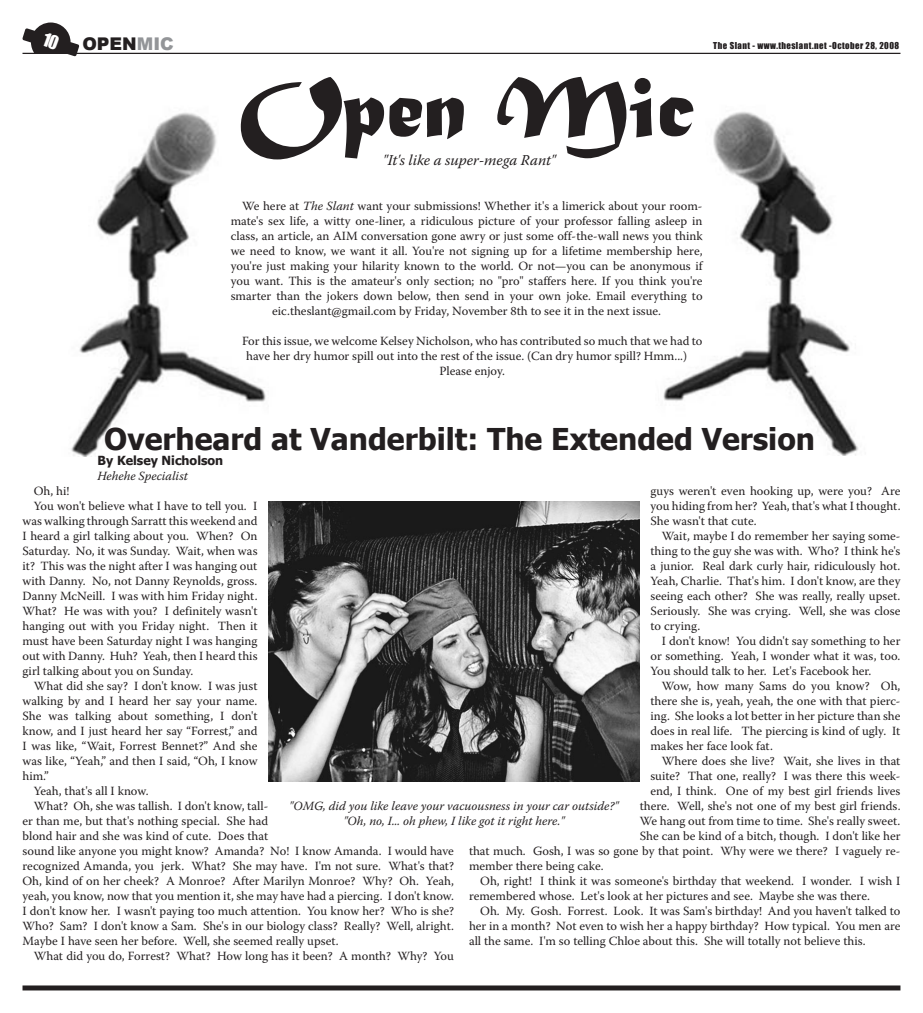
<style>
.page{position:relative;width:923px;height:1013px;background:#fff}
.page>*{position:absolute;margin:0;border:0;box-sizing:border-box;transform-origin:0 0}
.t1{font:90px "Matura MT Script Capitals";color:#231f20}
.t2{font:700 30px "Tahoma";color:#231f20}
.t3{font:900 17.5px "Arial";color:#231f20}
.t4{font:italic 15px "Warnock Pro";color:#231f20}
.t5{font:12.5px/15px "Warnock Pro";color:#231f20;text-align:justify}
.t6{font:italic 12.5px/15px "Warnock Pro";color:#231f20;text-align:center}
.t7{font:700 12.5px "Tahoma";color:#231f20}
.t8{font:8.75px "Impact";letter-spacing:.05em;color:#231f20}
.s1{color:#939598}
.s2{font-style:italic}
</style>
<div class="page">
<hr style="left:22px;top:53px;width:878px;height:1px;background:#231f20">
<div style="left:22px;top:985px;width:878px;height:5px;background:#231f20"></div>
<img style="left:71px;top:112px;width:195px;height:344px">
<img style="left:663px;top:111px;width:196px;height:345px">
<img style="left:269px;top:501px;width:370px;height:280px">
<svg style="left:22px;top:23px;width:58px;height:34px"></svg>
<h3 class="t3" style="left:82px;top:34px;width:93px">OPEN<span class="s1">MIC</span></h3>
<p class="t8" style="left:713px;top:40px;width:187px">The Slant - www.theslant.net -October 28, 2008</p>
<h1 class="t1" style="left:239px;top:53px;width:458px">Open Mic</h1>
<p class="t4" style="left:382px;top:151px;width:175px">"It's like a super-mega Rant"</p>
<p class="t5" style="left:242px;top:198px;width:462px">We here at <span class="s2">The Slant</span> want your submissions! Whether it's a limerick about your room-</p>
<p class="t5" style="left:231px;top:213px;width:473px">mate's sex life, a witty one-liner, a ridiculous picture of your professor falling asleep in</p>
<p class="t5" style="left:231px;top:228px;width:473px">class, an article, an AIM conversation gone awry or just some off-the-wall news you think</p>
<p class="t5" style="left:231px;top:243px;width:473px">we need to know, we want it all. You're not signing up for a lifetime membership here,</p>
<p class="t5" style="left:231px;top:258px;width:473px">you're just making your hilarity known to the world. Or not—you can be anonymous if</p>
<p class="t5" style="left:231px;top:273px;width:473px">you want. This is the amateur's only section; no "pro" staffers here. If you think you're</p>
<p class="t5" style="left:231px;top:288px;width:473px">smarter than the jokers down below, then send in your own joke. Email everything to</p>
<p class="t5" style="left:272px;top:303px;width:390px">eic.theslant@gmail.com by Friday, November 8th to see it in the next issue.</p>
<p class="t5" style="left:242px;top:333px;width:462px">For this issue, we welcome Kelsey Nicholson, who has contributed so much that we had to</p>
<p class="t5" style="left:246px;top:348px;width:442px">have her dry humor spill out into the rest of the issue. (Can dry humor spill? Hmm...)</p>
<p class="t5" style="left:439px;top:363px;width:67px">Please enjoy.</p>
<h2 class="t2" style="left:104px;top:420px;width:712px">Overheard at Vanderbilt: The Extended Version</h2>
<p class="t7" style="left:98px;top:452px;width:127px">By Kelsey Nicholson</p>
<p class="t6" style="left:98px;top:468px;width:92px">Hehehe Specialist</p>
<p class="t5" style="left:34px;top:483px;width:37px">Oh, hi!</p>
<p class="t5" style="left:34px;top:498px;width:225px">You won't believe what I have to tell you. I</p>
<p class="t5" style="left:22px;top:513px;width:236px">was walking through Sarratt this weekend and</p>
<p class="t5" style="left:22px;top:528px;width:236px">I heard a girl talking about you. When? On</p>
<p class="t5" style="left:22px;top:543px;width:236px">Saturday. No, it was Sunday. Wait, when was</p>
<p class="t5" style="left:22px;top:558px;width:236px">it? This was the night after I was hanging out</p>
<p class="t5" style="left:22px;top:573px;width:236px">with Danny. No, not Danny Reynolds, gross.</p>
<p class="t5" style="left:22px;top:588px;width:236px">Danny McNeill. I was with him Friday night.</p>
<p class="t5" style="left:22px;top:603px;width:236px">What? He was with you? I definitely wasn't</p>
<p class="t5" style="left:22px;top:618px;width:236px">hanging out with you Friday night. Then it</p>
<p class="t5" style="left:22px;top:633px;width:236px">must have been Saturday night I was hanging</p>
<p class="t5" style="left:22px;top:648px;width:236px">out with Danny. Huh? Yeah, then I heard this</p>
<p class="t5" style="left:22px;top:663px;width:172px">girl talking about you on Sunday.</p>
<p class="t5" style="left:34px;top:678px;width:225px">What did she say? I don't know. I was just</p>
<p class="t5" style="left:22px;top:693px;width:236px">walking by and I heard her say your name.</p>
<p class="t5" style="left:22px;top:708px;width:236px">She was talking about something, I don't</p>
<p class="t5" style="left:22px;top:723px;width:236px">know, and I just heard her say “Forrest,” and</p>
<p class="t5" style="left:22px;top:738px;width:236px">I was like, “Wait, Forrest Bennet?” And she</p>
<p class="t5" style="left:22px;top:753px;width:236px">was like, “Yeah,” and then I said, “Oh, I know</p>
<p class="t5" style="left:22px;top:768px;width:28px">him.”</p>
<p class="t5" style="left:34px;top:783px;width:116px">Yeah, that's all I know.</p>
<p class="t5" style="left:34px;top:798px;width:236px">What? Oh, she was tallish. I don't know, tall-</p>
<p class="t5" style="left:22px;top:813px;width:247px">er than me, but that's nothing special. She had</p>
<p class="t5" style="left:22px;top:828px;width:247px">blond hair and she was kind of cute. Does that</p>
<p class="t5" style="left:22px;top:843px;width:433px">sound like anyone you might know? Amanda? No! I know Amanda. I would have</p>
<p class="t5" style="left:22px;top:858px;width:433px">recognized Amanda, you jerk. What? She may have. I'm not sure. What's that?</p>
<p class="t5" style="left:22px;top:873px;width:433px">Oh, kind of on her cheek? A Monroe? After Marilyn Monroe? Why? Oh. Yeah,</p>
<p class="t5" style="left:22px;top:888px;width:433px">yeah, you know, now that you mention it, she may have had a piercing. I don't know.</p>
<p class="t5" style="left:22px;top:903px;width:433px">I don't know her. I wasn't paying too much attention. You know her? Who is she?</p>
<p class="t5" style="left:22px;top:918px;width:433px">Who? Sam? I don't know a Sam. She's in our biology class? Really? Well, alright.</p>
<p class="t5" style="left:22px;top:933px;width:318px">Maybe I have seen her before. Well, she seemed really upset.</p>
<p class="t5" style="left:34px;top:948px;width:422px">What did you do, Forrest? What? How long has it been? A month? Why? You</p>
<p class="t5" style="left:650px;top:483px;width:251px">guys weren't even hooking up, were you? Are you hiding from her? Yeah, that's what I thought.<br>She wasn't that cute.</p>
<p class="t5" style="left:650px;top:528px;width:251px;text-indent:11px">Wait, maybe I do remember her saying some&shy;thing to the guy she was with. Who? I think he's a junior. Real dark curly hair, ridiculously hot.<br>Yeah, Charlie. That's him. I don't know, are they seeing each other? She was really, really upset.<br>Seriously. She was crying. Well, she was close to crying.</p>
<p class="t5" style="left:650px;top:633px;width:251px;text-indent:11px">I don't know! You didn't say something to her or something. Yeah, I wonder what it was, too.<br>You should talk to her. Let's Facebook her.</p>
<p class="t5" style="left:650px;top:678px;width:251px;text-indent:11px">Wow, how many Sams do you know? Oh, there she is, yeah, yeah, the one with that pierc&shy;ing. She looks a lot better in her picture than she does in real life. The piercing is kind of ugly. It makes her face look fat.</p>
<p class="t5" style="left:661px;top:753px;width:240px">Where does she live? Wait, she lives in that</p>
<p class="t5" style="left:650px;top:768px;width:251px">suite? That one, really? I was there this week-</p>
<p class="t5" style="left:650px;top:783px;width:251px">end, I think. One of my best girl friends lives</p>
<p class="t5" style="left:639px;top:798px;width:262px">there. Well, she's not one of my best girl friends.</p>
<p class="t5" style="left:639px;top:813px;width:262px">We hang out from time to time. She's really sweet.</p>
<p class="t5" style="left:639px;top:828px;width:262px">She can be kind of a bitch, though. I don't like her</p>
<p class="t5" style="left:469px;top:843px;width:433px">that much. Gosh, I was so gone by that point. Why were we there? I vaguely re-</p>
<p class="t5" style="left:469px;top:858px;width:136px">member there being cake.</p>
<p class="t5" style="left:480px;top:873px;width:422px">Oh, right! I think it was someone's birthday that weekend. I wonder. I wish I</p>
<p class="t5" style="left:469px;top:888px;width:402px">remembered whose. Let's look at her pictures and see. Maybe she was there.</p>
<p class="t5" style="left:480px;top:903px;width:422px">Oh. My. Gosh. Forrest. Look. It was Sam's birthday! And you haven't talked to</p>
<p class="t5" style="left:469px;top:918px;width:433px">her in a month? Not even to wish her a happy birthday? How typical. You men are</p>
<p class="t5" style="left:469px;top:933px;width:398px">all the same. I'm so telling Chloe about this. She will totally not believe this.</p>
<p class="t6" style="left:289px;top:798px;width:331px">"OMG, did you like leave your vacuousness in your car outside?" "Oh, no, I... oh phew, I like got it right here."</p>
</div>
